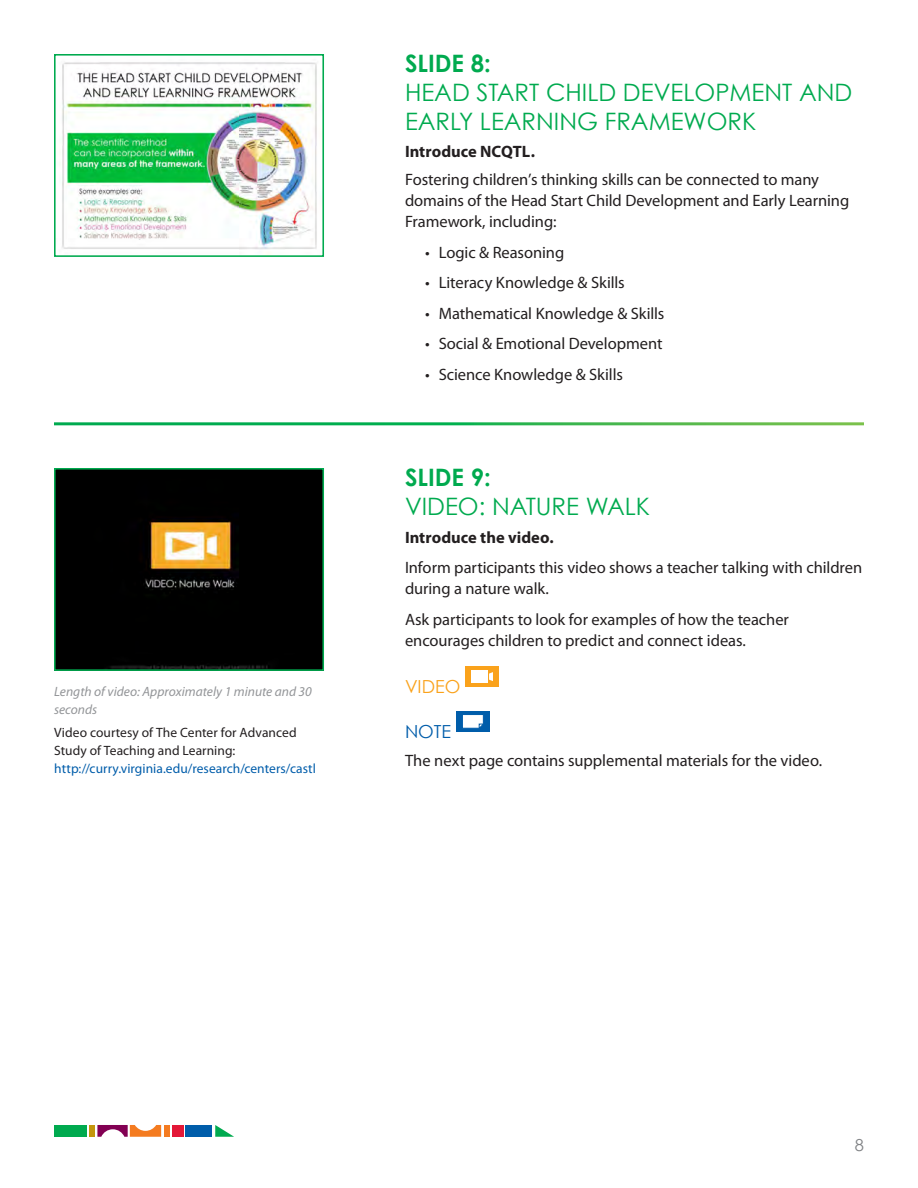
<style>
.page{position:relative;width:918px;height:1188px;background:#fff}
.page>*{position:absolute;margin:0;border:0;box-sizing:border-box;transform-origin:0 0}
.t1{font:24px/28.8px "Century Gothic";color:#00aa4f}
.Video_Header{font:18px "Century Gothic";color:#faa21b}
.Note_Header{font:18px "Century Gothic";color:#005daa}
.body{font:16.5px/21px "Myriad Pro";letter-spacing:-.005em;color:#231f20}
.body-2{font:700 16.5px "Myriad Pro";color:#231f20}
.t2{font:16.5px "Century Gothic";color:#808285}
.body-3{font:13.5px/18px "Myriad Pro";letter-spacing:.005em;color:#231f20}
.body-4{font:italic 13.5px/18px "Myriad Pro";color:#939598}
.s1{color:#005daa}
.s2{font-weight:700}
</style>
<div class="page">
<div style="left:54px;top:1125px;width:33px;height:12px;background:#00aa4f"></div>
<svg style="left:97px;top:1125px;width:64px;height:12px"></svg>
<div style="left:164px;top:1125px;width:6px;height:12px;background:#f47b20"></div>
<div style="left:185px;top:1125px;width:27px;height:12px;background:#005daa"></div>
<svg style="left:215px;top:1125px;width:19px;height:12px"></svg>
<div style="left:172px;top:1125px;width:11px;height:12px;background:#e31837"></div>
<div style="left:89px;top:1125px;width:6px;height:12px;background:#c4960c"></div>
<div style="left:465px;top:666px;width:34px;height:21px;background:#faa21b"></div>
<div style="left:471px;top:671px;width:17px;height:12px;background:#fff"></div>
<svg style="left:489px;top:672px;width:4px;height:9px"></svg>
<div style="left:456px;top:711px;width:34px;height:21px;background:#005daa"></div>
<svg style="left:462px;top:715px;width:22px;height:14px"></svg>
<img style="left:62px;top:62px;width:255px;height:192px">
<div style="left:54px;top:54px;width:270px;height:203px;border:2px solid #00aa4f"></div>
<img style="left:57px;top:471px;width:264px;height:197px">
<div style="left:54px;top:468px;width:270px;height:203px;border:2px solid #00aa4f"></div>
<p class="body-4" style="left:54px;top:682px;width:259px">Length of video: Approximately 1 minute and 30 seconds</p>
<p class="body-3" style="left:54px;top:724px;width:263px">Video courtesy of The Center for Advanced<br>Study of Teaching and Learning: <span class="s1">http://curry.virginia.edu/research/centers/castl</span></p>
<p class="t1" style="left:405px;top:49px;width:449px"><span class="s2">SLIDE 8:<br></span>HEAD START CHILD DEVELOPMENT AND<br>EARLY LEARNING FRAMEWORK</p>
<p class="body-2" style="left:405px;top:141px;width:132px">Introduce NCQTL.</p>
<p class="body" style="left:405px;top:169px;width:446px">Fostering children’s thinking skills can be connected to many domains of the Head Start Child Development and Early Learning<br>Framework, including:</p>
<p class="body" style="left:425px;top:241px;width:141px">• Logic &amp; Reasoning</p>
<p class="body" style="left:425px;top:272px;width:201px">• Literacy Knowledge &amp; Skills</p>
<p class="body" style="left:425px;top:303px;width:241px">• Mathematical Knowledge &amp; Skills</p>
<p class="body" style="left:425px;top:333px;width:239px">• Social &amp; Emotional Development</p>
<p class="body" style="left:425px;top:364px;width:199px">• Science Knowledge &amp; Skills</p>
<p class="t1" style="left:405px;top:463px;width:247px"><span class="s2">SLIDE 9:<br></span>VIDEO: NATURE WALK</p>
<p class="body-2" style="left:405px;top:526px;width:150px">Introduce the video.</p>
<p class="body" style="left:405px;top:557px;width:459px">Inform participants this video shows a teacher talking with children during a nature walk.</p>
<p class="body" style="left:405px;top:608px;width:386px">Ask participants to look for examples of how the teacher encourages children to predict and connect ideas.</p>
<p class="Video_Header" style="left:405px;top:676px;width:57px">VIDEO</p>
<p class="Note_Header" style="left:405px;top:720px;width:48px">NOTE</p>
<p class="body" style="left:405px;top:749px;width:419px">The next page contains supplemental materials for the video.</p>
<p class="t2" style="left:855px;top:1135px;width:11px">8</p>
</div>
